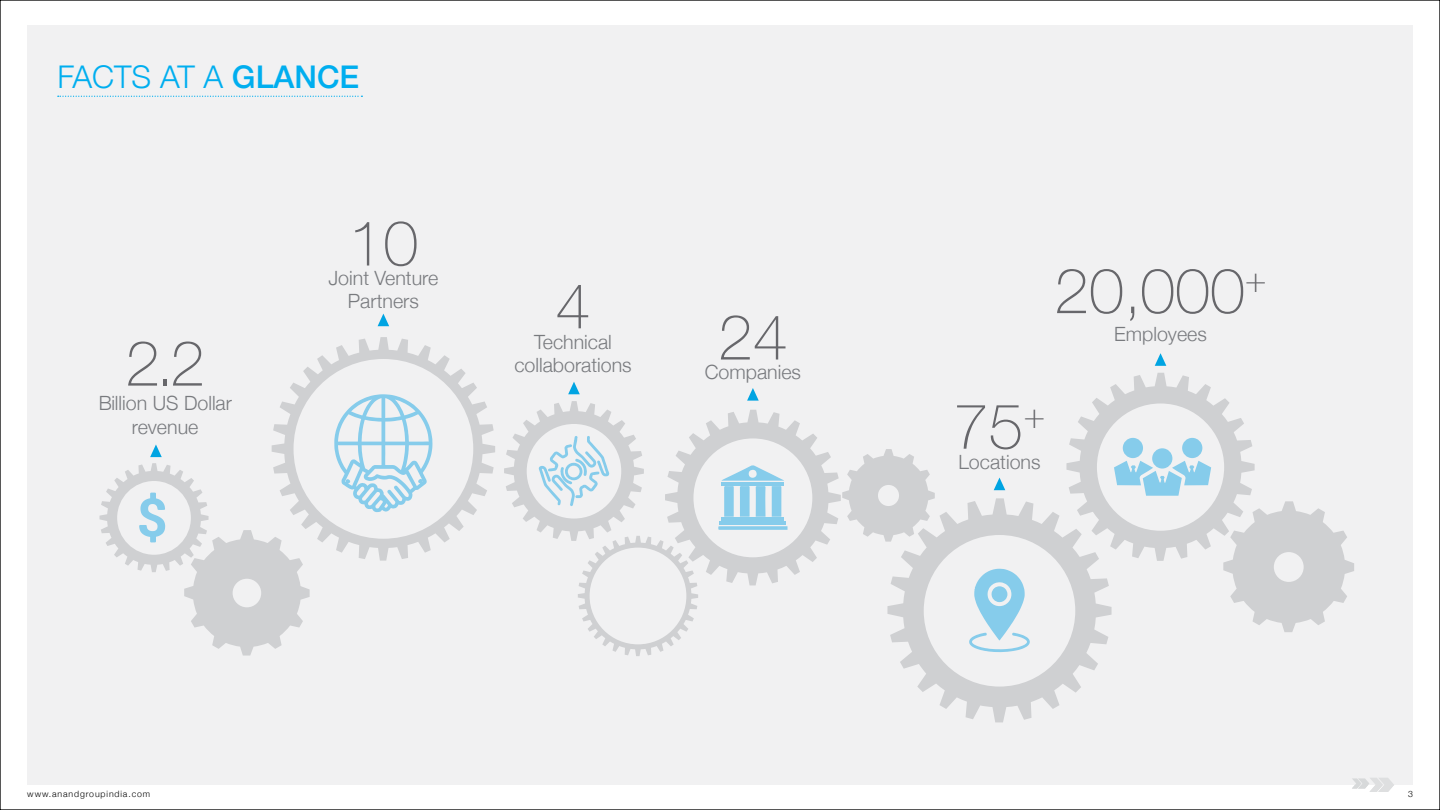
<style>
.page{position:relative;width:1440px;height:810px;background:#fff}
.page>*{position:absolute;margin:0;border:0;box-sizing:border-box;transform-origin:0 0}
.t1{font:100 62.75px "Helvetica Neue";color:#6d6e71}
.t2{font:300 31.25px "Helvetica Neue";color:#00aeef}
.t3{font:300 19.62px/23.6px "Helvetica Neue";color:#808285;text-align:center}
.t4{font:300 8.75px "Helvetica Neue";letter-spacing:.1em;color:#000}
.s1{font-weight:500}
</style>
<div class="page">
<div style="left:27px;top:25px;width:1386px;height:760px;background:#f1f1f2"></div>
<svg style="left:900px;top:498px;width:208px;height:224px"></svg>
<svg style="left:272px;top:337px;width:223px;height:224px"></svg>
<svg style="left:150px;top:444px;width:12px;height:13px"></svg>
<svg style="left:1155px;top:353px;width:11px;height:13px"></svg>
<svg style="left:378px;top:314px;width:11px;height:12px"></svg>
<svg style="left:994px;top:478px;width:11px;height:12px"></svg>
<svg style="left:1066px;top:373px;width:288px;height:259px"></svg>
<svg style="left:100px;top:463px;width:210px;height:193px"></svg>
<svg style="left:334px;top:394px;width:98px;height:118px"></svg>
<svg style="left:969px;top:569px;width:61px;height:83px"></svg>
<svg style="left:504px;top:382px;width:431px;height:274px"></svg>
<hr style="left:720px;top:522px;width:66px;height:3px;background:#8ed8f8">
<hr style="left:721px;top:518px;width:63px;height:3px;background:#8ed8f8">
<hr style="left:721px;top:482px;width:63px;height:3px;background:#8ed8f8">
<svg style="left:58px;top:96px;width:304px;height:1px"></svg>
<svg style="left:1352px;top:778px;width:42px;height:14px"></svg>
<h2 class="t2" style="left:58px;top:52px;width:303px">FACTS AT A <span class="s1">GLANCE</span></h2>
<h1 class="t1" style="left:125px;top:316px;width:81px">2.2</h1>
<p class="t3" style="left:98px;top:390px;width:135px">Billion US Dollar revenue</p>
<h1 class="t1" style="left:348px;top:196px;width:71px">10</h1>
<p class="t3" style="left:328px;top:265px;width:111px">Joint Venture<br>Partners</p>
<h1 class="t1" style="left:556px;top:258px;width:36px">4</h1>
<p class="t3" style="left:514px;top:328px;width:119px">Technical collaborations</p>
<h1 class="t1" style="left:718px;top:290px;width:71px">24</h1>
<p class="t3" style="left:705px;top:359px;width:98px">Companies</p>
<h1 class="t1" style="left:1054px;top:243px;width:214px">20,000<sup>+</sup></h1>
<p class="t3" style="left:1114px;top:321px;width:94px">Employees</p>
<h1 class="t1" style="left:954px;top:379px;width:93px">75<sup>+</sup></h1>
<p class="t3" style="left:958px;top:448px;width:84px">Locations</p>
<p class="t4" style="left:27px;top:786px;width:124px">www.anandgroupindia.com</p>
<p class="t4" style="left:1408px;top:786px;width:6px">3</p>
</div>
